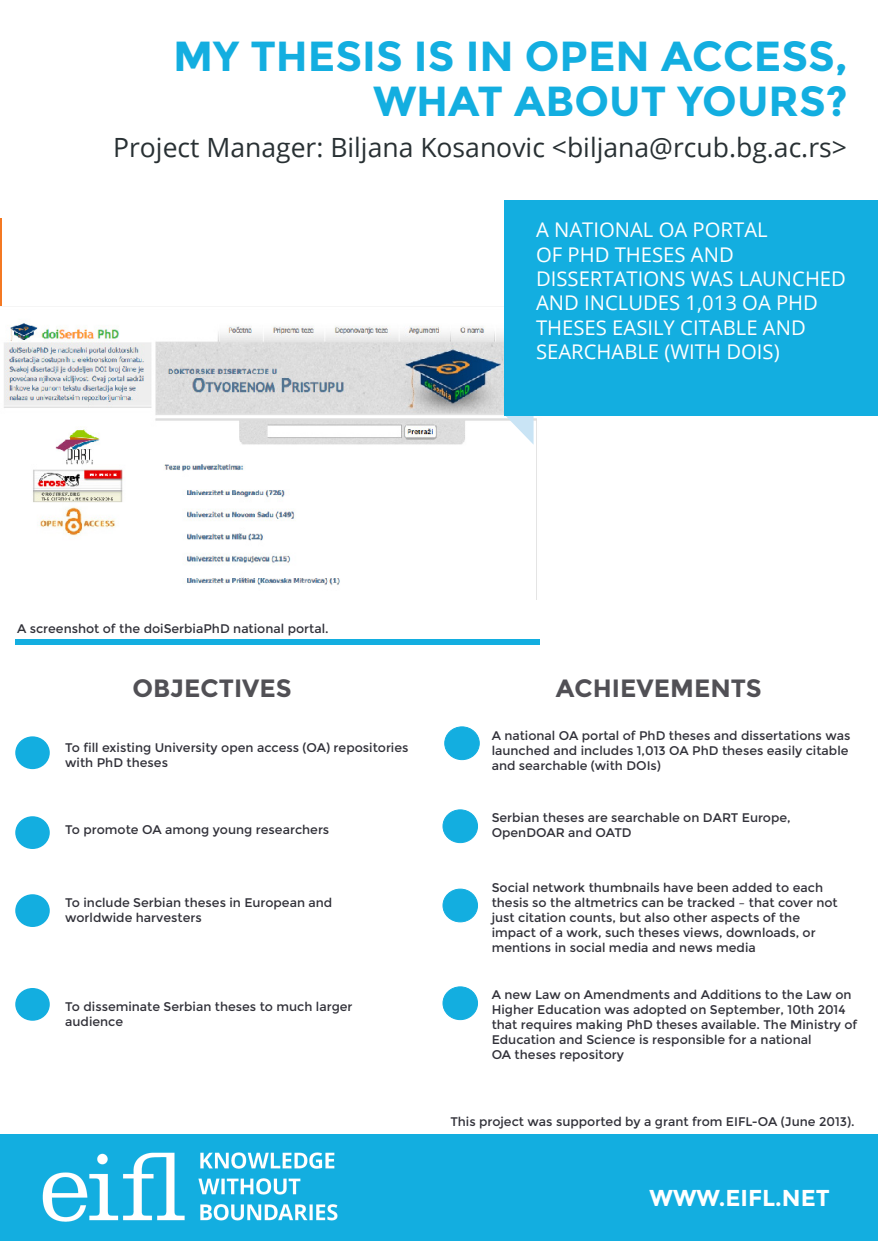
<style>
.page{position:relative;width:878px;height:1241px;background:#fff}
.page>*{position:absolute;margin:0;border:0;box-sizing:border-box;transform-origin:0 0}
.t1{font:700 42px "Montserrat";color:#13aee0}
.t2{font:26.5px "Open Sans";color:#283033}
.H1_Header{font:700 25px "Montserrat";color:#515055}
.H1_Header-2{font:700 23px "Montserrat";color:#fff}
.Quotes{font:20.25px/24.3px "Open Sans";color:#fff}
.t3{font:12.5px/15px "Montserrat";color:#313139}
</style>
<div class="page">
<hr style="left:0;top:218px;width:1px;height:143px;background:#f47923">
<div style="left:0;top:1135px;width:877px;height:106px;background:#13aee0"></div>
<img style="left:42px;top:1152px;width:296px;height:70px">
<img style="left:0;top:307px;width:537px;height:293px">
<svg style="left:504px;top:416px;width:29px;height:29px"></svg>
<div style="left:504px;top:200px;width:373px;height:216px;background:#13aee0"></div>
<div style="left:15px;top:640px;width:524px;height:5px;background:#13aee0"></div>
<div style="left:444px;top:727px;width:35px;height:33px;background:#13aee0;border-radius:50%"></div>
<div style="left:444px;top:727px;width:35px;height:33px;border:1px solid #13aee0;border-radius:50%"></div>
<div style="left:443px;top:810px;width:34px;height:33px;background:#13aee0;border-radius:50%"></div>
<div style="left:442px;top:810px;width:35px;height:33px;border:1px solid #13aee0;border-radius:50%"></div>
<div style="left:443px;top:889px;width:34px;height:33px;background:#13aee0;border-radius:50%"></div>
<div style="left:442px;top:889px;width:35px;height:33px;border:1px solid #13aee0;border-radius:50%"></div>
<div style="left:443px;top:987px;width:34px;height:33px;background:#13aee0;border-radius:50%"></div>
<div style="left:442px;top:987px;width:35px;height:33px;border:1px solid #13aee0;border-radius:50%"></div>
<div style="left:15px;top:736px;width:35px;height:33px;background:#13aee0;border-radius:50%"></div>
<div style="left:15px;top:816px;width:35px;height:33px;background:#13aee0;border-radius:50%"></div>
<div style="left:15px;top:894px;width:35px;height:33px;background:#13aee0;border-radius:50%"></div>
<div style="left:15px;top:988px;width:35px;height:33px;background:#13aee0;border-radius:50%"></div>
<p class="t1" style="left:173px;top:31px;width:675px">MY THESIS IS IN OPEN ACCESS,</p>
<p class="t1" style="left:373px;top:76px;width:476px">WHAT ABOUT YOURS?</p>
<p class="t2" style="left:113px;top:130px;width:735px">Project Manager: Biljana Kosanovic &lt;biljana@rcub.bg.ac.rs&gt;</p>
<p class="t3" style="left:17px;top:621px;width:313px">A screenshot of the doiSerbiaPhD national portal.</p>
<p class="Quotes" style="left:536px;top:217px;width:233px">A NATIONAL OA PORTAL</p>
<p class="Quotes" style="left:536px;top:242px;width:199px">OF PHD THESES AND</p>
<p class="Quotes" style="left:536px;top:266px;width:311px">DISSERTATIONS WAS LAUNCHED<br>AND INCLUDES 1,013 OA PHD</p>
<p class="Quotes" style="left:536px;top:315px;width:271px">THESES EASILY CITABLE AND<br>SEARCHABLE (WITH DOIS)</p>
<p class="H1_Header" style="left:132px;top:673px;width:161px">OBJECTIVES</p>
<p class="H1_Header" style="left:556px;top:673px;width:207px">ACHIEVEMENTS</p>
<p class="t3" style="left:65px;top:741px;width:344px">To fill existing University open access (OA) repositories with PhD theses</p>
<p class="t3" style="left:65px;top:823px;width:265px">To promote OA among young researchers</p>
<p class="t3" style="left:65px;top:896px;width:268px">To include Serbian theses in European and</p>
<p class="t3" style="left:65px;top:911px;width:138px">worldwide harvesters</p>
<p class="t3" style="left:65px;top:999px;width:289px">To disseminate Serbian theses to much larger</p>
<p class="t3" style="left:65px;top:1014px;width:59px">audience</p>
<p class="t3" style="left:491px;top:729px;width:360px">A national OA portal of PhD theses and dissertations was launched and includes 1,013 OA PhD theses easily citable and searchable (with DOIs)</p>
<p class="t3" style="left:491px;top:810px;width:300px">Serbian theses are searchable on DART Europe,</p>
<p class="t3" style="left:491px;top:825px;width:141px">OpenDOAR and OATD</p>
<p class="t3" style="left:491px;top:880px;width:347px">Social network thumbnails have been added to each thesis so the altmetrics can be tracked – that cover not just citation counts, but also other aspects of the</p>
<p class="t3" style="left:491px;top:925px;width:325px">impact of a work, such theses views, downloads, or mentions in social media and news media</p>
<p class="t3" style="left:491px;top:987px;width:367px">A new Law on Amendments and Additions to the Law on Higher Education was adopted on September, 10th 2014 that requires making PhD theses available. The Ministry of Education and Science is responsible for a national</p>
<p class="t3" style="left:491px;top:1047px;width:134px">OA theses repository</p>
<p class="t3" style="left:450px;top:1115px;width:406px">This project was supported by a grant from EIFL-OA (June 2013).</p>
<p class="H1_Header-2" style="left:649px;top:1184px;width:182px">WWW.EIFL.NET</p>
</div>
